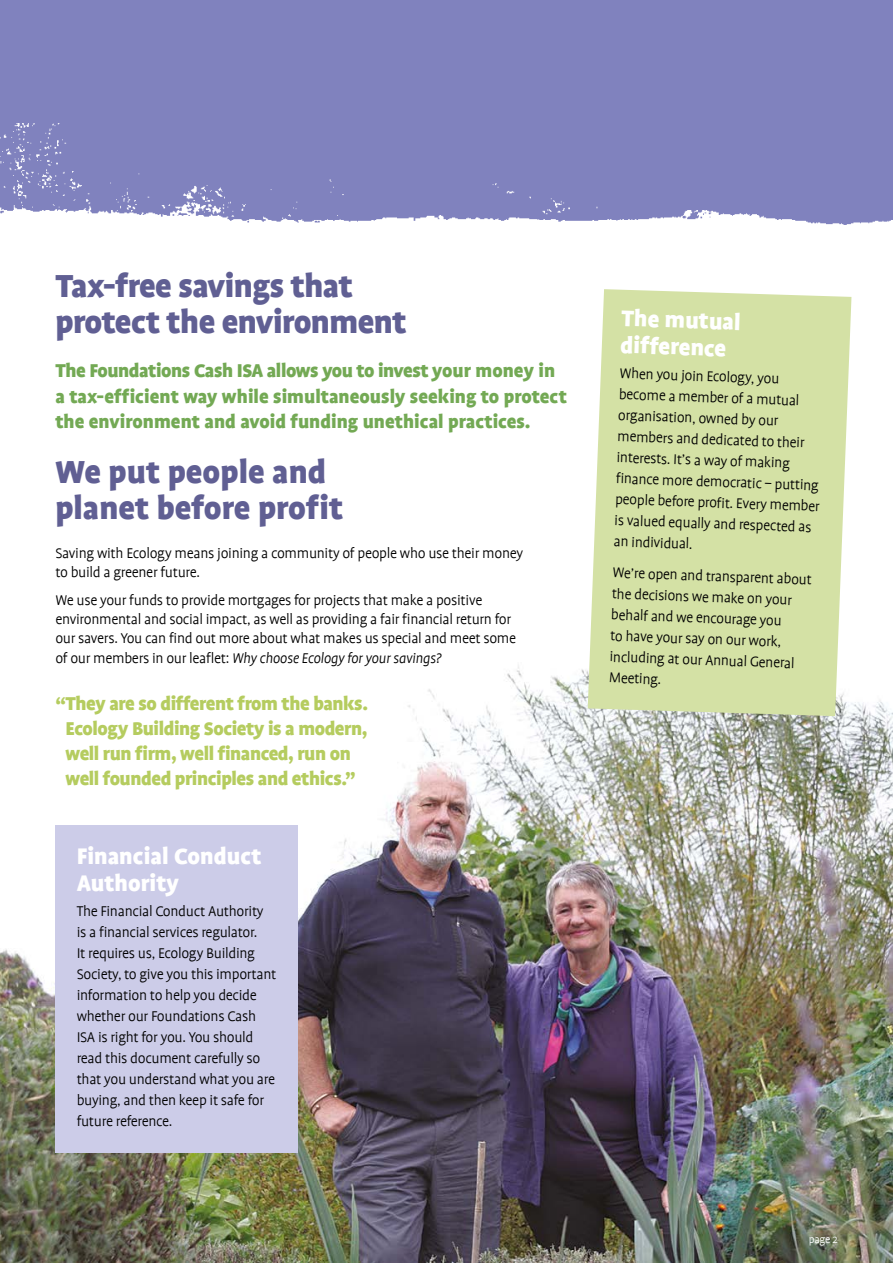
<style>
.page{position:relative;width:893px;height:1263px;background:#fff}
.page>*{position:absolute;margin:0;border:0;box-sizing:border-box;transform-origin:0 0}
.t1{font:900 36px/36px "Profile";letter-spacing:-.015em;color:#605f93}
.t2{font:900 25.5px/27px "Profile";color:#fff}
.t3{font:900 21px/25.2px "Profile";color:#73a954}
.t4{font:900 21px/25.2px "Profile";letter-spacing:-.02em;color:#b5cc5f;text-align:center}
.t5{font:300 15.9px/21px "Profile";letter-spacing:-.02em;color:#000}
.t6{font:300 12px "Profile";color:#fff}
.s1{font-style:italic}
</style>
<div class="page">
<img style="left:0;top:665px;width:893px;height:598px">
<div style="left:0;top:0;width:893px;height:251px;background:#8082be"></div>
<img style="left:0;top:124px;width:893px;height:127px">
<svg style="left:588px;top:289px;width:263px;height:427px;background:#d6e2ab"></svg>
<div style="left:55px;top:825px;width:243px;height:327px;background:#cccce8"></div>
<h1 class="t1" style="left:55px;top:267px;width:353px">Tax-free savings that protect the environment</h1>
<h3 class="t3" style="left:55px;top:358px;width:513px">The Foundations Cash ISA allows you to invest your money in a tax-efficient way while simultaneously seeking to protect the environment and avoid funding unethical practices.</h3>
<h1 class="t1" style="left:55px;top:454px;width:289px">We put people and planet before profit</h1>
<p class="t5" style="left:55px;top:543px;width:469px;line-height:19.2px">Saving with Ecology means joining a community of people who use their money to build a greener future.</p>
<p class="t5" style="left:55px;top:591px;width:462px;line-height:19.2px">We use your funds to provide mortgages for projects that make a positive environmental and social impact, as well as providing a fair financial return for our savers. You can find out more about what makes us special and meet some of our members in our leaflet: <span class="s1">Why choose Ecology for your savings?</span></p>
<h3 class="t4" style="left:55px;top:690px;width:314px">“They are so different from the banks.<br>Ecology Building Society is a modern, well run firm, well financed, run on well founded principles and ethics.”</h3>
<h2 class="t2" style="left:77px;top:842px;width:186px">Financial Conduct<br>Authority</h2>
<p class="t5" style="left:77px;top:900px;width:201px">The Financial Conduct Authority is a financial services regulator.<br>It requires us, Ecology Building<br>Society, to give you this important information to help you decide whether our Foundations Cash<br>ISA is right for you. You should read this document carefully so that you understand what you are buying, and then keep it safe for future reference.</p>
<h2 class="t2" style="left:622px;top:304px;width:121px;rotate:2deg">The mutual difference</h2>
<p class="t5" style="left:620px;top:363px;width:206px;rotate:2deg">When you join Ecology, you become a member of a mutual organisation, owned by our members and dedicated to their interests. It’s a way of making finance more democratic – putting people before profit. Every member is valued equally and respected as an individual.</p>
<p class="t5" style="left:613px;top:562px;width:201px;rotate:2deg">We’re open and transparent about the decisions we make on your behalf and we encourage you<br>to have your say on our work, including at our Annual General<br>Meeting.</p>
<p class="t6" style="left:809px;top:1233px;width:30px">page 2</p>
</div>
